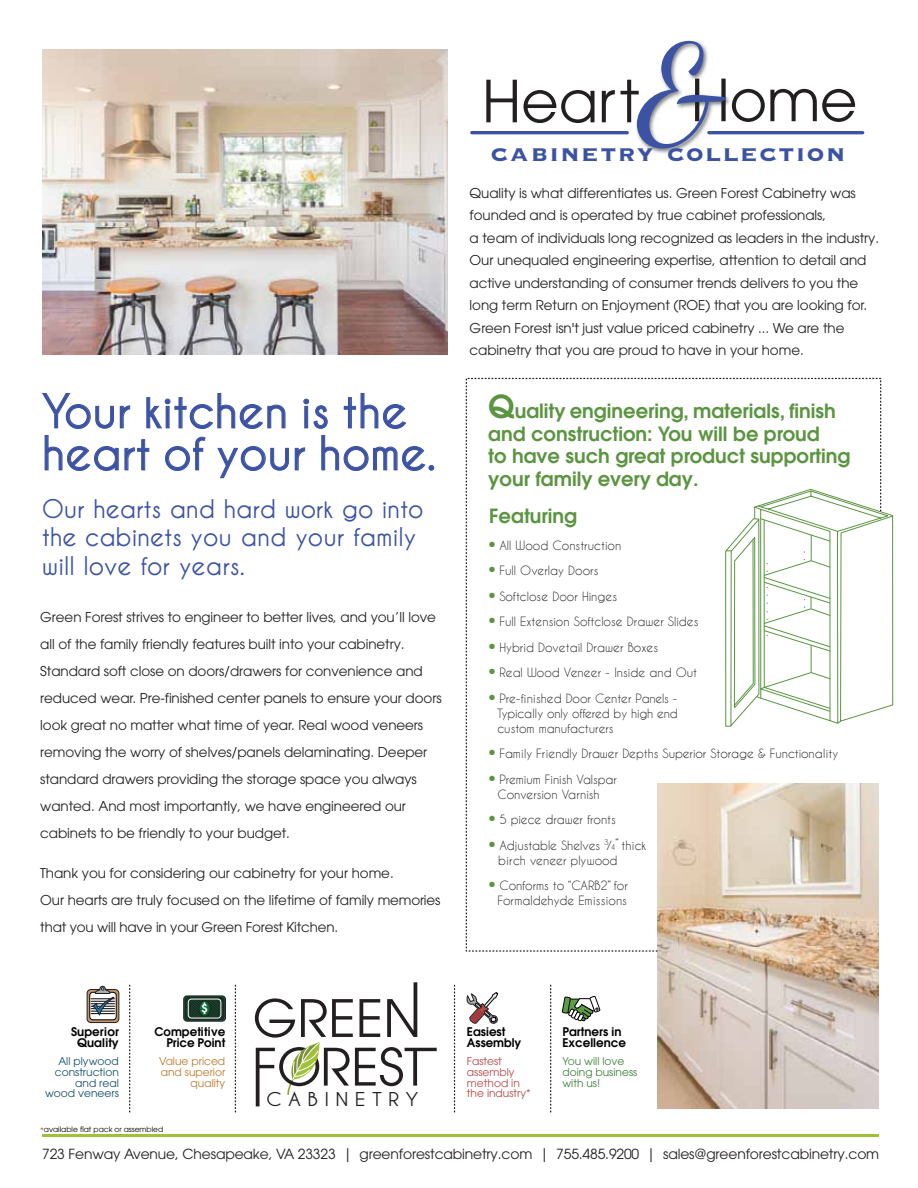
<style>
.page{position:relative;width:918px;height:1188px;background:#fff}
.page>*{position:absolute;margin:0;border:0;box-sizing:border-box;transform-origin:0 0}
.t1{font:57.6px "Avant Garde";color:#231f20}
.t2{font:700 46.5px/42px "Caviar Dreams";color:#3c53a4}
.t3{font:28.8px "Copperplate Thirty Three BC";letter-spacing:.05em;color:#3c53a4}
.t4{font:700 25.5px/28.5px "Caviar Dreams";letter-spacing:-.01em;color:#3c53a4}
.t5{font:600 19.5px/22.5px "Avant Garde";color:#5b9541}
.t6{font:700 18.9px "Caviar Dreams";letter-spacing:.3em;color:#231f20;scale:1.11 1}
.t7{font:13.8px "Avant Garde";letter-spacing:-.01em;color:#231f20}
.t8{font:13.5px/27px "Avant Garde";letter-spacing:-.005em;color:#231f20}
.t9{font:600 12.3px "Avant Garde";color:#fff}
.t10{font:12px/15px "Caviar Dreams";letter-spacing:-.005em;color:#231f20}
.t11{font:600 11.85px/10.6px "Avant Garde";color:#010101}
.t12{font:10.65px/10.6px "Avant Garde";color:#144f69;text-align:right}
.t13{font:10.65px/10.6px "Avant Garde";color:#b74647}
.t14{font:10.65px/10.6px "Avant Garde";color:#3e813d}
.t15{font:10.65px/10.6px "Avant Garde";color:#be782b;text-align:right}
.t16{font:7.5px "Avant Garde";color:#010101}
.s1{font-size:31.5px}
.s2{font-size:7.5px}
.s3{font-size:9px;color:#b74647}
</style>
<div class="page">
<img style="left:657px;top:952px;width:68px;height:156px">
<img style="left:42px;top:50px;width:405px;height:304px">
<svg style="left:255px;top:982px;width:182px;height:124px"></svg>
<hr style="left:42px;top:1134px;width:837px;height:3px;background:#a1c03a">
<svg style="left:87px;top:990px;width:32px;height:33px"></svg>
<div style="left:87px;top:989px;width:32px;height:34px;border:1px solid #231f20;border-radius:4px"></div>
<div style="left:89px;top:992px;width:27px;height:28px;border:1px solid #010101;border-radius:3px"></div>
<svg style="left:91px;top:986px;width:24px;height:33px"></svg>
<div style="left:183px;top:996px;width:43px;height:25px;border:1px solid #231f20;border-radius:3px"></div>
<svg style="left:185px;top:997px;width:39px;height:23px"></svg>
<div style="left:185px;top:997px;width:39px;height:23px;border:1px solid #231f20;border-radius:3px"></div>
<div style="left:199px;top:1001px;width:11px;height:15px;background:#096939;border-radius:50%"></div>
<div style="left:199px;top:1000px;width:11px;height:17px;border:1px solid #231f20;border-radius:50%"></div>
<div style="left:188px;top:999px;width:33px;height:19px;border:1px solid #fff;border-radius:3px"></div>
<svg style="left:466px;top:992px;width:32px;height:32px"></svg>
<svg style="left:562px;top:995px;width:39px;height:27px"></svg>
<svg style="left:129px;top:985px;width:1px;height:128px"></svg>
<svg style="left:235px;top:985px;width:1px;height:128px"></svg>
<svg style="left:454px;top:985px;width:1px;height:128px"></svg>
<svg style="left:550px;top:985px;width:1px;height:128px"></svg>
<svg style="left:42px;top:393px;width:72px;height:36px"></svg>
<svg style="left:120px;top:405px;width:10px;height:24px"></svg>
<svg style="left:146px;top:393px;width:140px;height:36px"></svg>
<svg style="left:303px;top:398px;width:25px;height:31px"></svg>
<svg style="left:344px;top:393px;width:63px;height:36px"></svg>
<svg style="left:44px;top:435px;width:106px;height:36px"></svg>
<svg style="left:165px;top:436px;width:41px;height:35px"></svg>
<svg style="left:217px;top:446px;width:72px;height:32px"></svg>
<svg style="left:295px;top:447px;width:10px;height:24px"></svg>
<svg style="left:321px;top:435px;width:114px;height:36px"></svg>
<svg style="left:465px;top:377px;width:417px;height:575px"></svg>
<svg style="left:725px;top:489px;width:169px;height:620px"></svg>
<img style="left:585px;top:40px;width:198px;height:113px">
<svg style="left:637px;top:41px;width:90px;height:108px"></svg>
<hr style="left:472px;top:131px;width:155px;height:3px;background:#3c53a4">
<hr style="left:709px;top:131px;width:154px;height:3px;background:#3c53a4">
<h1 class="t1" style="left:482px;top:67px;width:377px">Heart Home</h1>
<h3 class="t3" style="left:491px;top:139px;width:356px">cabinetry collection</h3>
<h2 class="t2" style="left:42px;top:389px;width:396px">Your kitchen is the heart of your home.</h2>
<h3 class="t4" style="left:42px;top:494px;width:383px">Our hearts and hard work go into the cabinets you and your family will love for years.</h3>
<p class="t8" style="left:40px;top:603px;width:403px">Green Forest strives to engineer to better lives, and you’ll love all of the family friendly features built into your cabinetry.<br>Standard soft close on doors/drawers for convenience and reduced wear. Pre-finished center panels to ensure your doors look great no matter what time of year. Real wood veneers removing the worry of shelves/panels delaminating. Deeper standard drawers providing the storage space you always wanted. And most importantly, we have engineered our cabinets to be friendly to your budget.</p>
<p class="t8" style="left:40px;top:860px;width:402px">Thank you for considering our cabinetry for your home.<br>Our hearts are truly focused on the lifetime of family memories that you will have in your Green Forest Kitchen.</p>
<p class="t8" style="left:470px;top:181px;width:411px;line-height:22.5px">Quality is what differentiates us. Green Forest Cabinetry was founded and is operated by true cabinet professionals,<br>a team of individuals long recognized as leaders in the industry.<br>Our unequaled engineering expertise, attention to detail and active understanding of consumer trends delivers to you the long term Return on Enjoyment (ROE) that you are looking for.<br>Green Forest isn't just value priced cabinetry ... We are the cabinetry that you are proud to have in your home.</p>
<h3 class="t5" style="left:488px;top:399px;width:364px"><span class="s1">Q</span>uality engineering, materials, finish and construction: You will be proud<br>to have such great product supporting your family every day.</h3>
<h3 class="t5" style="left:489px;top:504px;width:89px">Featuring</h3>
<p class="t10" style="left:489px;top:538px;width:134px"><sup>●</sup> All Wood Construction</p>
<p class="t10" style="left:489px;top:563px;width:111px"><sup>●</sup> Full Overlay Doors</p>
<p class="t10" style="left:489px;top:589px;width:129px"><sup>●</sup> Softclose Door Hinges</p>
<p class="t10" style="left:489px;top:614px;width:211px"><sup>●</sup> Full Extension Softclose Drawer Slides</p>
<p class="t10" style="left:489px;top:640px;width:170px"><sup>●</sup> Hybrid Dovetail Drawer Boxes</p>
<p class="t10" style="left:489px;top:665px;width:209px"><sup>●</sup> Real Wood Veneer - Inside and Out</p>
<p class="t10" style="left:497px;top:691px;width:182px;text-align:justify;text-indent:-8px"><sup>●</sup> Pre-finished Door Center Panels - Typically only offered by high end custom manufacturers</p>
<p class="t10" style="left:489px;top:746px;width:350px"><sup>●</sup> Family Friendly Drawer Depths Superior Storage &amp; Functionality</p>
<p class="t10" style="left:497px;top:772px;width:121px;text-indent:-8px"><sup>●</sup> Premium Finish Valspar<br>Conversion Varnish</p>
<p class="t10" style="left:489px;top:812px;width:128px"><sup>●</sup> 5 piece drawer fronts</p>
<p class="t10" style="left:498px;top:838px;width:150px;text-indent:-9px"><sup>●</sup> Adjustable Shelves <sup>3</sup>/<span class="s2">4</span>” thick birch veneer plywood</p>
<p class="t10" style="left:489px;top:878px;width:140px;text-align:right"><sup>●</sup> Conforms to “CARB2” for<br>Formaldehyde Emissions</p>
<p class="t11" style="left:71px;top:1026px;width:49px;text-align:center">Superior<br>Quality</p>
<p class="t12" style="left:45px;top:1056px;width:75px">All plywood construction and real wood veneers</p>
<p class="t9" style="left:201px;top:1001px;width:8px">$</p>
<p class="t11" style="left:155px;top:1026px;width:72px;text-align:right">Competitive<br>Price Point</p>
<p class="t15" style="left:159px;top:1056px;width:68px">Value priced and superior quality</p>
<p class="t16" style="left:40px;top:1125px;width:125px"><span class="s3">*</span>available flat pack or assembled</p>
<h3 class="t6" style="left:266px;top:1088px;width:139px">CABINETRY</h3>
<p class="t11" style="left:467px;top:1026px;width:56px">Easiest<br>Assembly</p>
<p class="t13" style="left:467px;top:1056px;width:65px">Fastest assembly method in the industry*</p>
<p class="t11" style="left:562px;top:1026px;width:65px">Partners in<br>Excellence</p>
<p class="t14" style="left:562px;top:1056px;width:76px">You will love doing business with us!</p>
<p class="t7" style="left:42px;top:1145px;width:839px">723 Fenway Avenue, Chesapeake, VA 23323 | greenforestcabinetry.com | 755.485.9200 | sales@greenforestcabinetry.com</p>
</div>
